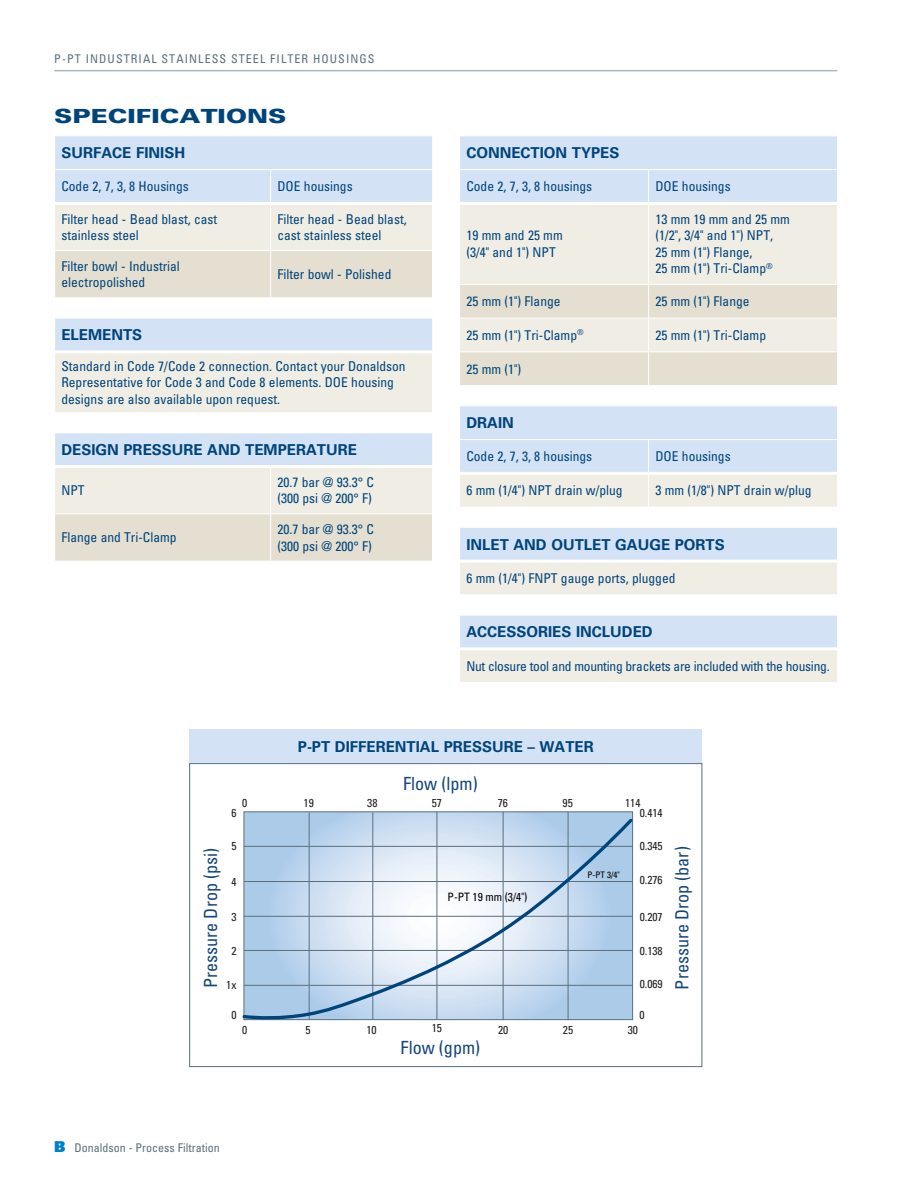
<style>
.page{position:relative;width:918px;height:1188px;background:#fff}
.page>*{position:absolute;margin:0;border:0;box-sizing:border-box;transform-origin:0 0}
.t1{font:900 19.5px "Univers LT Std";color:#00447c;scale:1.3 1}
.t2{font:condensed 18.15px "Univers LT Std";color:#15467b}
.t3{font:700 15px "Univers LT Std";color:#00447c}
.t4{font:condensed 13.5px/16.5px "Univers LT Std";color:#00447c}
.t5{font:condensed 13.5px "Univers LT Std";letter-spacing:-.02em;color:#00447c}
.t6{font:condensed 12px "Univers LT Std";letter-spacing:.09em;color:#5c6f7c}
.t7{font:condensed 12px "Univers LT Std";color:#5c6f7c}
.t8{font:condensed 11.55px "Univers LT Std";color:#231f20}
.t9{font:condensed 11.55px "Univers LT Std";color:#000}
.t10{font:condensed 9px "Univers LT Std";color:#000}
.s1{font-family:"Univers LT Std X Black";font-stretch:normal;font-size:15px;color:#0081c6}
</style>
<div class="page">
<hr style="left:54px;top:70px;width:783px;height:1px;background:#adb8bf">
<div style="left:189px;top:729px;width:513px;height:34px;background:#d3e2f4"></div>
<hr style="left:309px;top:813px;width:1px;height:206px;background:#5c6f7c">
<hr style="left:568px;top:812px;width:1px;height:208px;background:#5c6f7c">
<hr style="left:437px;top:812px;width:1px;height:207px;background:#5c6f7c">
<hr style="left:372px;top:813px;width:1px;height:206px;background:#5c6f7c">
<hr style="left:503px;top:812px;width:1px;height:208px;background:#5c6f7c">
<svg style="left:242px;top:816px;width:392px;height:204px;background:#c2d5ea"></svg>
<div style="left:189px;top:763px;width:513px;height:304px;border:1px solid #5c6f7c"></div>
<div style="left:55px;top:318px;width:378px;height:34px;background:#d3e2f4"></div>
<div style="left:55px;top:352px;width:378px;height:61px;background:#f0ede4"></div>
<hr style="left:432px;top:352px;width:1px;height:60px;background:#fff">
<hr style="left:54px;top:412px;width:379px;height:1px;background:#fff">
<hr style="left:54px;top:318px;width:379px;height:1px;background:#fff">
<hr style="left:432px;top:318px;width:1px;height:34px;background:#fff">
<hr style="left:55px;top:350px;width:377px;height:3px;background:#fff">
<div style="left:460px;top:527px;width:378px;height:34px;background:#d3e2f4"></div>
<div style="left:460px;top:561px;width:378px;height:34px;background:#f0ede4"></div>
<hr style="left:837px;top:561px;width:1px;height:33px;background:#fff">
<hr style="left:459px;top:594px;width:379px;height:1px;background:#fff">
<hr style="left:459px;top:527px;width:379px;height:1px;background:#fff">
<hr style="left:837px;top:528px;width:1px;height:33px;background:#fff">
<hr style="left:460px;top:560px;width:377px;height:3px;background:#fff">
<div style="left:460px;top:136px;width:377px;height:66px;background:#d3e2f4"></div>
<div style="left:460px;top:205px;width:377px;height:79px;background:#f0ede4"></div>
<svg style="left:460px;top:285px;width:377px;height:100px;background:#e8e3d6"></svg>
<hr style="left:648px;top:285px;width:1px;height:33px;background:#fff">
<hr style="left:648px;top:318px;width:1px;height:33px;background:#fff">
<hr style="left:648px;top:352px;width:1px;height:33px;background:#fff">
<hr style="left:459px;top:318px;width:190px;height:1px;background:#fff">
<hr style="left:649px;top:318px;width:189px;height:1px;background:#fff">
<hr style="left:459px;top:351px;width:190px;height:1px;background:#fff">
<hr style="left:649px;top:351px;width:189px;height:1px;background:#fff">
<hr style="left:459px;top:169px;width:190px;height:1px;background:#fff">
<hr style="left:649px;top:169px;width:189px;height:1px;background:#fff">
<hr style="left:648px;top:170px;width:1px;height:32px;background:#fff">
<hr style="left:648px;top:205px;width:1px;height:79px;background:#fff">
<svg style="left:460px;top:406px;width:377px;height:101px;background:#dce5ee"></svg>
<hr style="left:459px;top:439px;width:190px;height:1px;background:#fff">
<hr style="left:649px;top:439px;width:189px;height:1px;background:#fff">
<hr style="left:648px;top:440px;width:1px;height:32px;background:#fff">
<hr style="left:648px;top:475px;width:1px;height:32px;background:#fff">
<hr style="left:460px;top:472px;width:189px;height:3px;background:#fff">
<hr style="left:649px;top:472px;width:188px;height:3px;background:#fff">
<div style="left:460px;top:615px;width:378px;height:34px;background:#d3e2f4"></div>
<div style="left:460px;top:649px;width:378px;height:34px;background:#f0ede4"></div>
<hr style="left:837px;top:649px;width:1px;height:33px;background:#fff">
<hr style="left:459px;top:682px;width:379px;height:1px;background:#fff">
<hr style="left:459px;top:615px;width:379px;height:1px;background:#fff">
<hr style="left:837px;top:615px;width:1px;height:34px;background:#fff">
<hr style="left:460px;top:647px;width:377px;height:3px;background:#fff">
<svg style="left:55px;top:136px;width:377px;height:161px;background:#e0e4e4"></svg>
<hr style="left:270px;top:251px;width:1px;height:46px;background:#fff">
<hr style="left:54px;top:169px;width:217px;height:1px;background:#fff">
<hr style="left:271px;top:169px;width:162px;height:1px;background:#fff">
<hr style="left:270px;top:170px;width:1px;height:32px;background:#fff">
<hr style="left:54px;top:250px;width:217px;height:1px;background:#fff">
<hr style="left:271px;top:250px;width:162px;height:1px;background:#fff">
<hr style="left:55px;top:202px;width:216px;height:3px;background:#fff">
<hr style="left:271px;top:202px;width:161px;height:3px;background:#fff">
<hr style="left:270px;top:205px;width:1px;height:45px;background:#fff">
<div style="left:55px;top:433px;width:378px;height:34px;background:#d3e2f4"></div>
<svg style="left:55px;top:468px;width:377px;height:93px;background:#eae6da"></svg>
<hr style="left:270px;top:514px;width:1px;height:47px;background:#fff">
<hr style="left:432px;top:433px;width:1px;height:34px;background:#fff">
<hr style="left:54px;top:513px;width:217px;height:1px;background:#fff">
<hr style="left:271px;top:513px;width:162px;height:1px;background:#fff">
<hr style="left:55px;top:465px;width:216px;height:3px;background:#fff">
<hr style="left:271px;top:465px;width:161px;height:3px;background:#fff">
<hr style="left:270px;top:468px;width:1px;height:45px;background:#fff">
<p class="t6" style="left:54px;top:51px;width:322px">P-PT INDUSTRIAL STAINLESS STEEL FILTER HOUSINGS</p>
<h1 class="t1" style="left:54px;top:103px;width:180px">SPECIFICATIONS</h1>
<p class="t3" style="left:61px;top:144px;width:125px">SURFACE FINISH</p>
<p class="t4" style="left:61px;top:178px;width:129px">Code 2, 7, 3, 8 Housings</p>
<p class="t4" style="left:277px;top:178px;width:77px">DOE housings</p>
<p class="t4" style="left:61px;top:210px;width:157px">Filter head - Bead blast, cast stainless steel</p>
<p class="t4" style="left:277px;top:210px;width:131px">Filter head - Bead blast, cast stainless steel</p>
<p class="t4" style="left:61px;top:258px;width:120px">Filter bowl - Industrial electropolished</p>
<p class="t4" style="left:277px;top:266px;width:116px">Filter bowl - Polished</p>
<p class="t3" style="left:61px;top:326px;width:82px">ELEMENTS</p>
<p class="t4" style="left:61px;top:357px;width:346px">Standard in Code 7/Code 2 connection. Contact your Donaldson<br>Representative for Code 3 and Code 8 elements. DOE housing designs are also available upon request.</p>
<p class="t3" style="left:61px;top:441px;width:297px">DESIGN PRESSURE AND TEMPERATURE</p>
<p class="t4" style="left:61px;top:482px;width:25px">NPT</p>
<p class="t4" style="left:277px;top:474px;width:98px">20.7 bar @ 93.3° C (300 psi @ 200° F)</p>
<p class="t4" style="left:61px;top:529px;width:117px">Flange and Tri-Clamp</p>
<p class="t4" style="left:277px;top:521px;width:98px">20.7 bar @ 93.3° C (300 psi @ 200° F)</p>
<p class="t3" style="left:466px;top:144px;width:154px">CONNECTION TYPES</p>
<p class="t4" style="left:466px;top:178px;width:127px">Code 2, 7, 3, 8 housings</p>
<p class="t4" style="left:655px;top:178px;width:77px">DOE housings</p>
<p class="t4" style="left:466px;top:227px;width:98px">19 mm and 25 mm (3/4" and 1") NPT</p>
<p class="t4" style="left:655px;top:211px;width:136px">13 mm 19 mm and 25 mm (1/2", 3/4" and 1") NPT,<br>25 mm (1") Flange,<br>25 mm (1") Tri-Clamp<sup>®</sup></p>
<p class="t4" style="left:466px;top:293px;width:96px">25 mm (1") Flange</p>
<p class="t4" style="left:655px;top:293px;width:96px">25 mm (1") Flange</p>
<p class="t4" style="left:466px;top:327px;width:119px">25 mm (1") Tri-Clamp<sup>®</sup></p>
<p class="t4" style="left:655px;top:327px;width:112px">25 mm (1") Tri-Clamp</p>
<p class="t4" style="left:466px;top:360px;width:56px">25 mm (1")</p>
<p class="t3" style="left:466px;top:414px;width:49px">DRAIN</p>
<p class="t4" style="left:466px;top:448px;width:127px">Code 2, 7, 3, 8 housings</p>
<p class="t4" style="left:655px;top:448px;width:77px">DOE housings</p>
<p class="t4" style="left:466px;top:482px;width:158px">6 mm (1/4") NPT drain w/plug</p>
<p class="t4" style="left:655px;top:482px;width:158px">3 mm (1/8") NPT drain w/plug</p>
<p class="t3" style="left:466px;top:536px;width:260px">INLET AND OUTLET GAUGE PORTS</p>
<p class="t4" style="left:466px;top:570px;width:211px">6 mm (1/4") FNPT gauge ports, plugged</p>
<p class="t3" style="left:466px;top:623px;width:188px">ACCESSORIES INCLUDED</p>
<p class="t5" style="left:466px;top:657px;width:365px">Nut closure tool and mounting brackets are included with the housing.</p>
<p class="t3" style="left:298px;top:738px;width:297px">P-PT DIFFERENTIAL PRESSURE – WATER</p>
<h2 class="t2" style="left:403px;top:772px;width:76px">Flow (lpm)</h2>
<p class="t8" style="left:304px;top:795px;width:12px">19</p>
<p class="t8" style="left:242px;top:795px;width:7px">0</p>
<p class="t8" style="left:563px;top:795px;width:12px">95</p>
<p class="t8" style="left:367px;top:795px;width:12px">38</p>
<p class="t8" style="left:432px;top:795px;width:12px">57</p>
<p class="t8" style="left:498px;top:795px;width:12px">76</p>
<p class="t8" style="left:625px;top:795px;width:17px">114</p>
<p class="t8" style="left:231px;top:806px;width:7px">6</p>
<p class="t8" style="left:640px;top:806px;width:25px">0.414</p>
<p class="t8" style="left:640px;top:839px;width:25px">0.345</p>
<p class="t8" style="left:640px;top:872px;width:25px">0.276</p>
<p class="t8" style="left:640px;top:910px;width:25px">0.207</p>
<p class="t8" style="left:640px;top:943px;width:25px">0.138</p>
<p class="t8" style="left:640px;top:977px;width:25px">0.069</p>
<p class="t8" style="left:640px;top:1008px;width:7px">0</p>
<p class="t8" style="left:231px;top:839px;width:7px">5</p>
<h2 class="t2" style="left:199px;top:988px;width:142px;rotate:-90deg">Pressure Drop (psi)</h2>
<h2 class="t2" style="left:670px;top:990px;width:145px;rotate:-90deg">Pressure Drop (bar)</h2>
<p class="t10" style="left:588px;top:869px;width:34px">P-PT 3/4"</p>
<p class="t8" style="left:231px;top:874px;width:7px">4</p>
<p class="t9" style="left:448px;top:890px;width:81px">P-PT 19 mm (3/4")</p>
<p class="t8" style="left:231px;top:910px;width:7px">3</p>
<p class="t8" style="left:231px;top:943px;width:7px">2</p>
<p class="t8" style="left:226px;top:978px;width:12px">1x</p>
<p class="t8" style="left:231px;top:1008px;width:7px">0</p>
<p class="t8" style="left:242px;top:1022px;width:7px">0</p>
<p class="t8" style="left:432px;top:1021px;width:12px">15</p>
<p class="t8" style="left:563px;top:1022px;width:12px">25</p>
<p class="t8" style="left:628px;top:1022px;width:12px">30</p>
<p class="t8" style="left:366px;top:1022px;width:12px">10</p>
<p class="t8" style="left:498px;top:1022px;width:12px">20</p>
<p class="t8" style="left:305px;top:1022px;width:7px">5</p>
<p class="t7" style="left:54px;top:1140px;width:167px"><span class="s1">B</span> Donaldson - Process Filtration</p>
<h2 class="t2" style="left:401px;top:1036px;width:81px">Flow (gpm)</h2>
</div>
